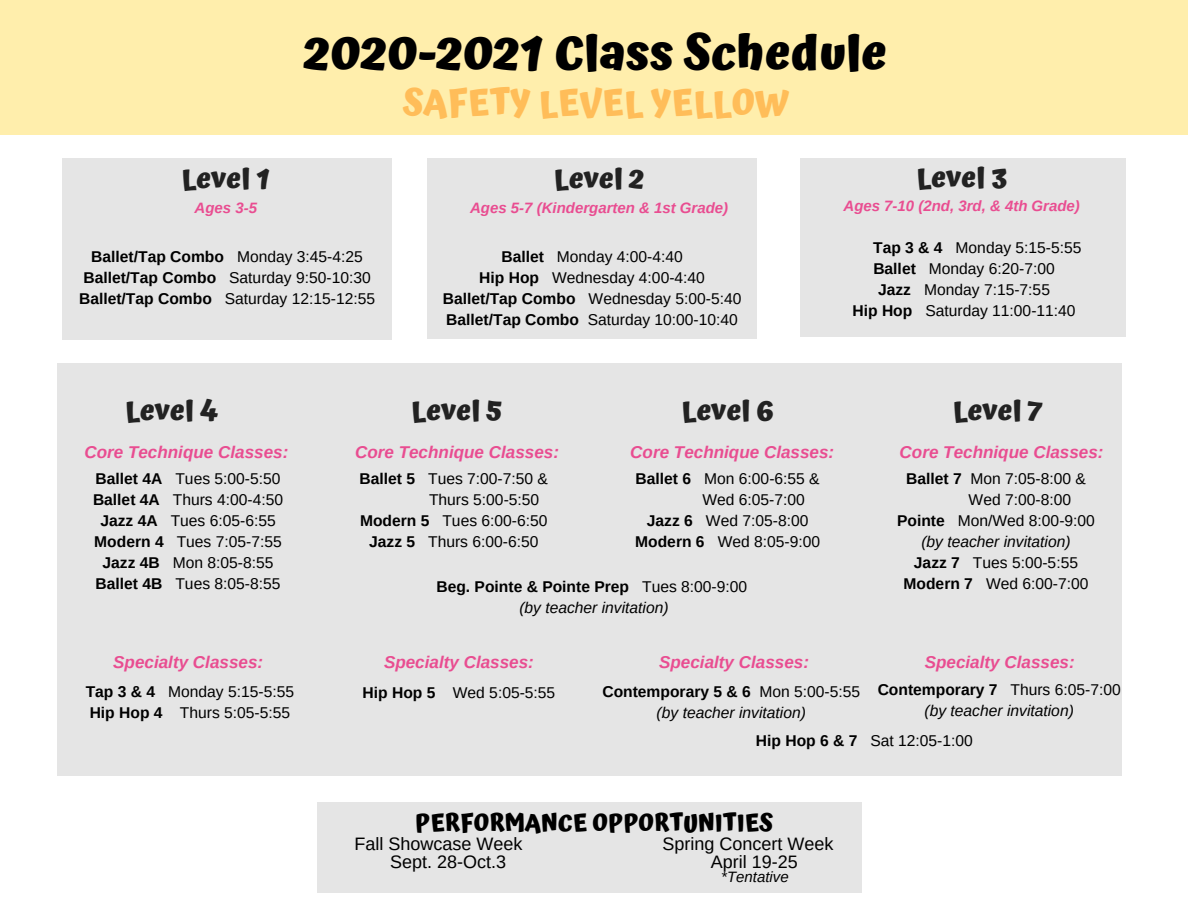
<style>
.page{position:relative;width:1188px;height:918px;background:#fff}
.page>*{position:absolute;margin:0;border:0;box-sizing:border-box;transform-origin:0 0}
.t1{font:700 48px "Atma";color:#000}
.t2{font:700 36px "Atma";color:#ffbd59}
.t3{font:700 27.9px "Atma";color:#222}
.t4{font:700 24px "Atma";color:#000}
.t5{font:18px "Arimo";color:#000}
.t6{font:italic 700 17.1px "Arimo";color:#e94d91}
.t7{font:15.6px/21px "Arimo";color:#000;text-align:center}
.t8{font:italic 15.6px/21px "Arimo";color:#000;text-align:center}
.t9{font:700 15.6px/21px "Arimo";color:#000;text-align:center}
.t10{font:italic 700 15px "Arimo";color:#e94d91}
.t11{font:italic 15px "Arimo";color:#000}
.s1{font-weight:700}
.s2{font-weight:400}
.s3{font-weight:400;font-style:italic}
.s4{font-weight:700;font-style:normal}
.s5{font-style:normal}
</style>
<div class="page">
<div style="left:1055px;top:364px;width:67px;height:411px;background:#e5e5e5"></div>
<div style="left:107px;top:364px;width:948px;height:411px;background:#e5e5e5"></div>
<div style="left:58px;top:364px;width:49px;height:411px;background:#e5e5e5"></div>
<div style="left:371px;top:158px;width:20px;height:181px;background:#e5e5e5"></div>
<div style="left:83px;top:158px;width:288px;height:181px;background:#e5e5e5"></div>
<div style="left:63px;top:158px;width:20px;height:181px;background:#e5e5e5"></div>
<div style="left:736px;top:158px;width:20px;height:180px;background:#e5e5e5"></div>
<div style="left:448px;top:158px;width:288px;height:180px;background:#e5e5e5"></div>
<div style="left:428px;top:158px;width:20px;height:180px;background:#e5e5e5"></div>
<div style="left:1108px;top:158px;width:17px;height:178px;background:#e5e5e5"></div>
<div style="left:821px;top:158px;width:287px;height:178px;background:#e5e5e5"></div>
<div style="left:800px;top:158px;width:21px;height:178px;background:#e5e5e5"></div>
<div style="left:0;top:0;width:1188px;height:134px;background:#ffeeac"></div>
<div style="left:828px;top:803px;width:34px;height:90px;background:#e5e5e5"></div>
<div style="left:351px;top:803px;width:477px;height:90px;background:#e5e5e5"></div>
<div style="left:318px;top:803px;width:33px;height:90px;background:#e5e5e5"></div>
<h1 class="t1" style="left:304px;top:25px;width:585px">2020-2021 Class Schedule</h1>
<h2 class="t2" style="left:403px;top:81px;width:387px">SAFETY LEVEL YELLOW</h2>
<h3 class="t3" style="left:181px;top:162px;width:90px">Level 1</h3>
<p class="t10" style="left:195px;top:199px;width:64px">Ages 3-5</p>
<p class="t7" style="left:79px;top:246px;width:297px"><span class="s1">Ballet/Tap Combo</span> Monday 3:45-4:25<br><span class="s1">Ballet/Tap Combo</span> Saturday 9:50-10:30<br><span class="s1">Ballet/Tap Combo</span> Saturday 12:15-12:55</p>
<h3 class="t3" style="left:554px;top:162px;width:92px">Level 2</h3>
<p class="t10" style="left:470px;top:199px;width:260px">Ages 5-7 (Kindergarten &amp; 1st Grade)</p>
<p class="t7" style="left:443px;top:246px;width:300px"><span class="s1">Ballet</span> Monday 4:00-4:40<br><span class="s1">Hip Hop</span> Wednesday 4:00-4:40<br><span class="s1">Ballet/Tap Combo</span> Wednesday 5:00-5:40<br><span class="s1">Ballet/Tap Combo</span> Saturday 10:00-10:40</p>
<h3 class="t3" style="left:916px;top:161px;width:93px">Level 3</h3>
<p class="t10" style="left:844px;top:198px;width:238px">Ages 7-10 (2nd, 3rd, &amp; 4th Grade)</p>
<p class="t7" style="left:873px;top:237px;width:210px"><span class="s1">Tap 3 &amp; 4</span> Monday 5:15-5:55</p>
<p class="t7" style="left:873px;top:258px;width:183px"><span class="s1">Ballet</span> Monday 6:20-7:00</p>
<p class="t7" style="left:878px;top:279px;width:173px"><span class="s1">Jazz</span> Monday 7:15-7:55</p>
<p class="t7" style="left:853px;top:300px;width:225px"><span class="s1">Hip Hop</span> Saturday 11:00-11:40</p>
<h3 class="t3" style="left:125px;top:394px;width:95px">Level 4</h3>
<h3 class="t3" style="left:411px;top:394px;width:93px">Level 5</h3>
<h3 class="t3" style="left:681px;top:394px;width:94px">Level 6</h3>
<h3 class="t3" style="left:953px;top:394px;width:92px">Level 7</h3>
<p class="t6" style="left:84px;top:442px;width:206px">Core Technique Classes:</p>
<p class="t6" style="left:355px;top:442px;width:206px">Core Technique Classes:</p>
<p class="t6" style="left:630px;top:442px;width:206px">Core Technique Classes:</p>
<p class="t6" style="left:900px;top:442px;width:206px">Core Technique Classes:</p>
<p class="t7" style="left:93px;top:469px;width:192px"><span class="s1">Ballet 4A</span> Tues 5:00-5:50<br><span class="s1">Ballet 4A</span> Thurs 4:00-4:50<br><span class="s1">Jazz 4A</span> Tues 6:05-6:55<br><span class="s1">Modern 4</span> Tues 7:05-7:55<br><span class="s1">Jazz 4B</span> Mon 8:05-8:55<br><span class="s1">Ballet 4B</span> Tues 8:05-8:55</p>
<p class="t7" style="left:360px;top:469px;width:190px"><span class="s1">Ballet 5</span> Tues 7:00-7:50 &amp;</p>
<p class="t7" style="left:636px;top:469px;width:186px"><span class="s1">Ballet 6</span> Mon 6:00-6:55 &amp;</p>
<p class="t7" style="left:702px;top:490px;width:104px">Wed 6:05-7:00</p>
<p class="t7" style="left:647px;top:510px;width:163px"><span class="s1">Jazz 6</span> Wed 7:05-8:00</p>
<p class="t7" style="left:635px;top:531px;width:186px"><span class="s1">Modern 6</span> Wed 8:05-9:00</p>
<p class="t7" style="left:429px;top:490px;width:112px">Thurs 5:00-5:50</p>
<p class="t7" style="left:360px;top:510px;width:189px"><span class="s1">Modern 5</span> Tues 6:00-6:50</p>
<p class="t7" style="left:369px;top:531px;width:171px"><span class="s1">Jazz 5</span> Thurs 6:00-6:50</p>
<p class="t9" style="left:436px;top:576px;width:312px">Beg. Pointe &amp; Pointe Prep <span class="s2">Tues 8:00-9:00 </span><span class="s3">(by teacher invitation)</span></p>
<p class="t7" style="left:906px;top:469px;width:181px"><span class="s1">Ballet 7</span> Mon 7:05-8:00 &amp;</p>
<p class="t7" style="left:969px;top:490px;width:104px">Wed 7:00-8:00</p>
<p class="t7" style="left:897px;top:510px;width:199px"><span class="s1">Pointe</span> Mon/Wed 8:00-9:00</p>
<p class="t8" style="left:921px;top:531px;width:151px">(by teacher invitation)</p>
<p class="t7" style="left:914px;top:552px;width:166px"><span class="s1">Jazz 7</span> Tues 5:00-5:55</p>
<p class="t7" style="left:904px;top:573px;width:186px"><span class="s1">Modern 7</span> Wed 6:00-7:00</p>
<p class="t6" style="left:113px;top:653px;width:151px">Specialty Classes:</p>
<p class="t6" style="left:384px;top:653px;width:151px">Specialty Classes:</p>
<p class="t6" style="left:659px;top:653px;width:151px">Specialty Classes:</p>
<p class="t8" style="left:602px;top:681px;width:259px"><span class="s4">Contemporary 5 &amp; 6</span> <span class="s5">Mon 5:00-5:55 </span>(by teacher invitation)</p>
<p class="t6" style="left:925px;top:653px;width:151px">Specialty Classes:</p>
<p class="t7" style="left:86px;top:681px;width:210px;text-align:left"><span class="s1">Tap 3 &amp; 4</span> Monday 5:15-5:55<br><span class="s1">Hip Hop 4</span> Thurs 5:05-5:55</p>
<p class="t8" style="left:878px;top:679px;width:245px"><span class="s4">Contemporary 7</span> <span class="s5">Thurs 6:05-7:00 </span>(by teacher invitation)</p>
<p class="t7" style="left:363px;top:683px;width:194px"><span class="s1">Hip Hop 5</span> Wed 5:05-5:55</p>
<p class="t7" style="left:756px;top:730px;width:218px"><span class="s1">Hip Hop 6 &amp; 7</span> Sat 12:05-1:00</p>
<h3 class="t4" style="left:415px;top:808px;width:359px">PERFORMANCE OPPORTUNITIES</h3>
<p class="t5" style="left:355px;top:834px;width:169px">Fall Showcase Week</p>
<p class="t5" style="left:662px;top:834px;width:172px">Spring Concert Week</p>
<p class="t5" style="left:390px;top:852px;width:117px">Sept. 28-Oct.3</p>
<p class="t5" style="left:711px;top:852px;width:88px">April 19-25</p>
<p class="t11" style="left:721px;top:868px;width:69px">*Tentative</p>
</div>
